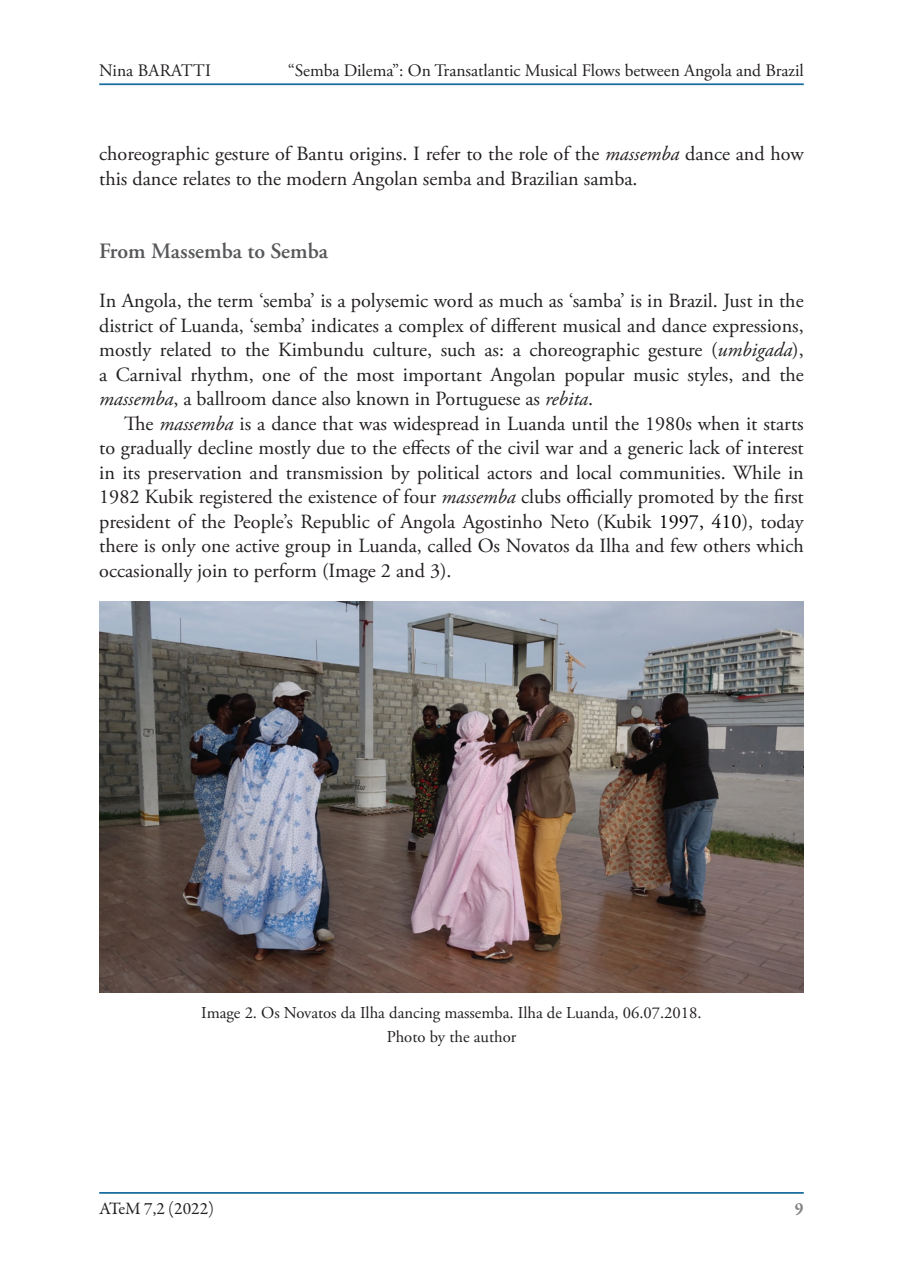
<style>
.page{position:relative;width:903px;height:1275px;background:#fff}
.page>*{position:absolute;margin:0;border:0;box-sizing:border-box;transform-origin:0 0}
.hs_ÜB1{font:600 21.88px "Adobe Garamond Pro";color:#57585a}
.t1{font:20.12px/24.5px "Adobe Garamond Pro";color:#231f20;text-align:justify}
.t2{font:17.5px "Adobe Garamond Pro";letter-spacing:-.005em;color:#231f20}
.t3{font:17.5px "Garamond Premr Pro";letter-spacing:-.005em;color:#231f20}
.t4{font:17.5px "Adobe Garamond Pro";letter-spacing:.015em;color:#231f20}
.t5{font:700 17.5px "Garamond Premr Pro";color:#808285}
.No_Spacing{font:16.62px/24.5px "Adobe Garamond Pro";color:#231f20;text-align:center}
.s1{font-style:italic}
.s2{color:#000}
</style>
<div class="page">
<hr style="left:99px;top:1192px;width:705px;height:2px;background:#196c9e">
<hr style="left:99px;top:83px;width:705px;height:2px;background:#196c9e">
<img style="left:99px;top:601px;width:705px;height:392px">
<p class="t4" style="left:99px;top:60px;width:113px">Nina BARATTI</p>
<p class="t2" style="left:288px;top:60px;width:517px">“Semba Dilema”: On Transatlantic Musical Flows between Angola and Brazil</p>
<p class="t1" style="left:99px;top:142px;width:706px">choreographic gesture of Bantu origins. I refer to the role of the <span class="s1">massemba</span> dance and how this dance relates to the modern Angolan semba and Brazilian samba.</p>
<p class="hs_ÜB1" style="left:99px;top:238px;width:230px">From Massemba to Semba</p>
<p class="t1" style="left:99px;top:289px;width:706px">In Angola, the term ‘semba’ is a polysemic word as much as ‘samba’ is in Brazil. Just in the district of Luanda, ‘semba’ indicates a complex of different musical and dance expressions, mostly related to the Kimbundu culture, such as: a choreographic gesture (<span class="s1">umbigada</span>), a Carnival rhythm, one of the most important Angolan popular music styles, and the <span class="s1">massemba</span>, a ballroom dance also known in Portuguese as <span class="s1">rebita</span>.</p>
<p class="t1" style="left:99px;top:412px;width:706px;text-indent:25px">The <span class="s1">massemba</span> is a dance that was widespread in Luanda until the 1980s when it starts to gradually decline mostly due to the effects of the civil war and a generic lack of interest in its preservation and transmission by political actors and local communities. While in 1982 Kubik registered the existence of four <span class="s1">massemba</span> clubs officially promoted by the first president of the People’s Republic of Angola Agostinho Neto (Kubik <span class="s2">1997, 410</span>), today there is only one active group in Luanda, called Os Novatos da Ilha and few others which occasionally join to perform (Image 2 and 3).</p>
<p class="No_Spacing" style="left:201px;top:1001px;width:502px">Image 2. Os Novatos da Ilha dancing massemba. Ilha de Luanda, 06.07.2018.<br>Photo by the author</p>
<p class="t3" style="left:99px;top:1197px;width:117px">ATeM 7,2 (2022)</p>
<p class="t5" style="left:795px;top:1197px;width:10px">9</p>
</div>
